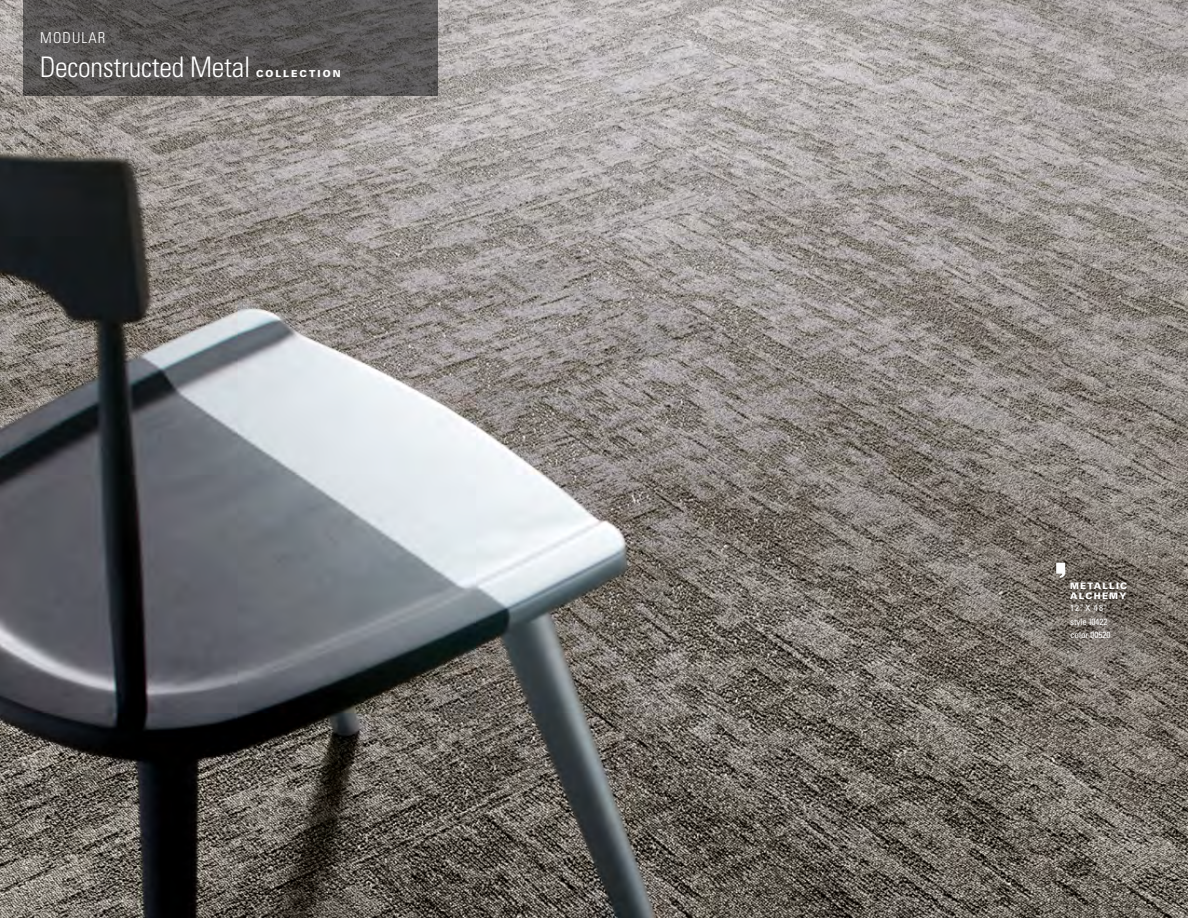
<style>
.page{position:relative;width:1188px;height:918px;background:#fff}
.page>*{position:absolute;margin:0;border:0;box-sizing:border-box;transform-origin:0 0}
.t1{font:300 condensed 28.35px "Univers LT Std";letter-spacing:-.01em;color:#fff}
.t2{font:300 condensed 15px "Univers LT Std";letter-spacing:.075em;color:#fff}
.t3{font:900 9.6px "Univers LT Std";letter-spacing:.21em;color:#fff}
.t4{font:condensed 9px/13.5px "Univers LT Std";color:#fff}
.t5{font:900 9px/10.5px "Univers LT Std";letter-spacing:.14em;color:#fff}
.s1{font-weight:300}
</style>
<div class="page">
<img style="left:0;top:0;width:1188px;height:918px">
<svg style="left:23px;top:0;width:414px;height:95px;background:#555352"></svg>
<div style="left:1025px;top:534px;width:150px;height:155px;background:#000;opacity:.77"></div>
<h2 class="t2" style="left:40px;top:29px;width:67px">MODULAR</h2>
<h1 class="t1" style="left:40px;top:50px;width:212px">Deconstructed Metal</h1>
<p class="t3" style="left:256px;top:67px;width:86px">COLLECTION</p>
<p class="t5" style="left:1070px;top:580px;width:59px">METALLIC<br>ALCHEMY</p>
<p class="t4" style="left:1070px;top:601px;width:42px">12<span class="s1">"</span> X 48<span class="s1">" </span>style I0422 color 00520</p>
</div>
